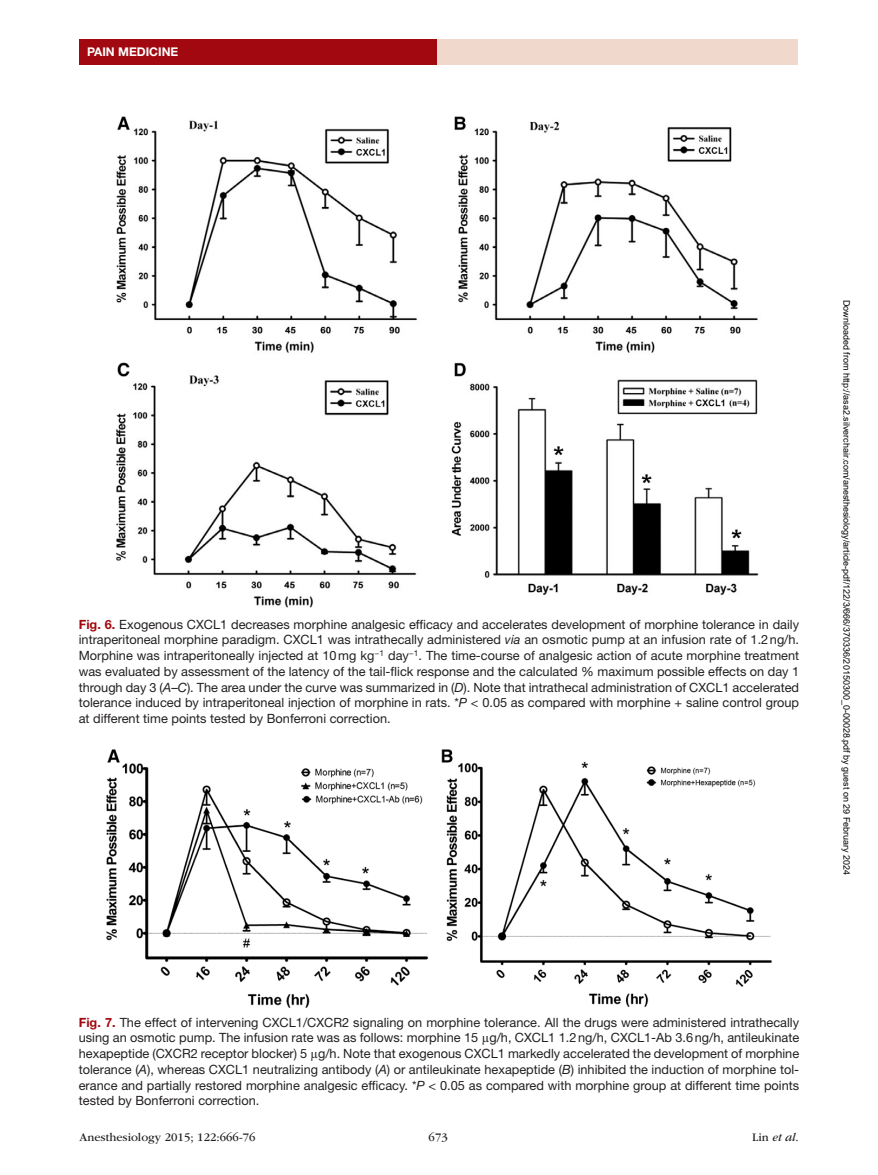
<style>
.page{position:relative;width:878px;height:1175px;background:#fff}
.page>*{position:absolute;margin:0;border:0;box-sizing:border-box;transform-origin:0 0}
.t1{font:12.75px/15.8px "Helvetica Neue LT Std";color:#231f20;text-align:justify}
.t2{font:12px "ITC Garamond Std";color:#231f20}
.t3{font:700 12px "Helvetica Neue LT Std";color:#fff}
.t4{font:9px "Arial";color:#000}
.s1{font-weight:700;color:#a1080f}
.s2{font-style:italic}
.s3{font-family:"Gandhari Unicode"}
</style>
<div class="page">
<div style="left:432px;top:39px;width:365px;height:26px;background:#f1d8cd"></div>
<div style="left:79px;top:39px;width:357px;height:25px;background:#a1080f"></div>
<img style="left:116px;top:116px;width:643px;height:492px">
<img style="left:106px;top:749px;width:666px;height:259px">
<p class="t3" style="left:87px;top:44px;width:93px">PAIN MEDICINE</p>
<p class="t1" style="left:79px;top:616px;width:722px"><span class="s1">Fig. 6.</span> Exogenous CXCL1 decreases morphine analgesic efficacy and accelerates development of morphine tolerance in daily intraperitoneal morphine paradigm. CXCL1 was intrathecally administered <span class="s2">via</span> an osmotic pump at an infusion rate of 1.2ng/h.<br>Morphine was intraperitoneally injected at 10mg kg<sup>−1</sup> day<sup>−1</sup>. The time-course of analgesic action of acute morphine treatment was evaluated by assessment of the latency of the tail-flick response and the calculated % maximum possible effects on day 1 through day 3 (<span class="s2">A</span>–<span class="s2">C</span>). The area under the curve was summarized in (<span class="s2">D</span>). Note that intrathecal administration of CXCL1 accelerated tolerance induced by intraperitoneal injection of morphine in rats. *<span class="s2">P</span> &lt; 0.05 as compared with morphine + saline control group at different time points tested by Bonferroni correction.</p>
<p class="t4" style="left:850px;top:300px;width:577px;rotate:90deg">Downloaded from http://asa2.silverchair.com/anesthesiology/article-pdf/122/3/666/370336/20150300_0-00028.pdf by guest on 29 February 2024</p>
<p class="t1" style="left:79px;top:1014px;width:722px"><span class="s1">Fig. 7.</span> The effect of intervening CXCL1/CXCR2 signaling on morphine tolerance. All the drugs were administered intrathecally using an osmotic pump. The infusion rate was as follows: morphine 15 <span class="s3">μ</span>g/h, CXCL1 1.2ng/h, CXCL1-Ab 3.6ng/h, antileukinate hexapeptide (CXCR2 receptor blocker) 5 <span class="s3">μ</span>g/h. Note that exogenous CXCL1 markedly accelerated the development of morphine tolerance (<span class="s2">A</span>), whereas CXCL1 neutralizing antibody (<span class="s2">A</span>) or antileukinate hexapeptide (<span class="s2">B</span>) inhibited the induction of morphine tol&shy;erance and partially restored morphine analgesic efficacy. *<span class="s2">P</span> &lt; 0.05 as compared with morphine group at different time points tested by Bonferroni correction.</p>
<p class="t2" style="left:80px;top:1130px;width:177px">Anesthesiology 2015; 122:666-76</p>
<p class="t2" style="left:428px;top:1130px;width:21px">673</p>
<p class="t2" style="left:752px;top:1130px;width:48px">Lin <span class="s2">et al</span>.</p>
</div>
